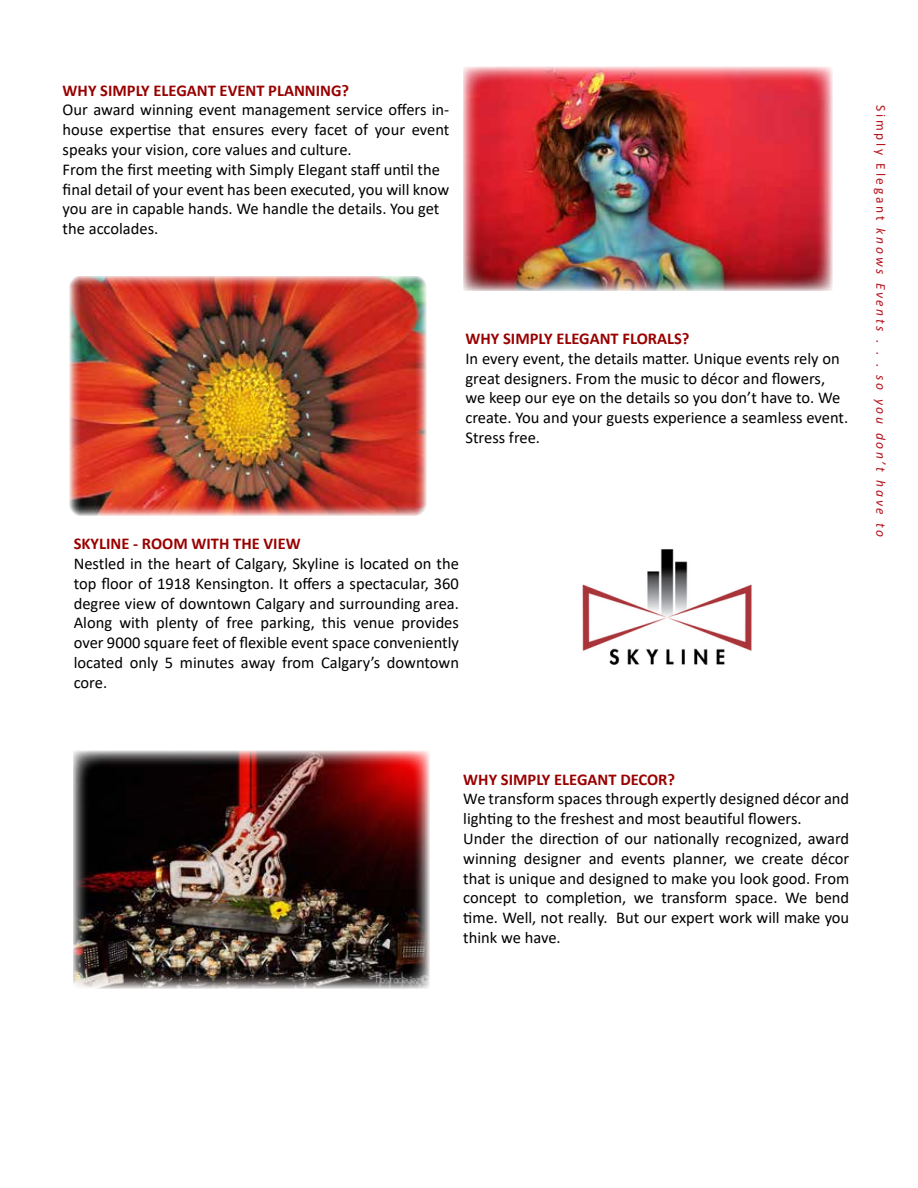
<style>
.page{position:relative;width:918px;height:1188px;background:#fff}
.page>*{position:absolute;margin:0;border:0;box-sizing:border-box;transform-origin:0 0}
.t1{font:16.5px/19.8px "Calibri";color:#000}
.t2{font:700 16.5px "Calibri";color:#900}
.t3{font:italic 13.5px "Calibri";letter-spacing:.195em;color:#b5121b}
.s1{font-style:normal}
</style>
<div class="page">
<img style="left:70px;top:276px;width:357px;height:240px">
<img style="left:73px;top:751px;width:357px;height:237px">
<img style="left:463px;top:67px;width:370px;height:224px">
<img style="left:582px;top:549px;width:170px;height:116px">
<p class="t2" style="left:63px;top:78px;width:288px">WHY SIMPLY ELEGANT EVENT PLANNING?</p>
<p class="t1" style="left:63px;top:100px;width:388px">Our award winning event management service offers in&shy;house expertise that ensures every facet of your event speaks your vision, core values and culture.<br>From the first meeting with Simply Elegant staff until the final detail of your event has been executed, you will know you are in capable hands. We handle the details. You get the accolades.</p>
<p class="t2" style="left:465px;top:327px;width:226px">WHY SIMPLY ELEGANT FLORALS?</p>
<p class="t1" style="left:465px;top:348px;width:384px">In every event, the details matter. Unique events rely on great designers. From the music to décor and flowers, we keep our eye on the details so you don’t have to. We create. You and your guests experience a seamless event.<br>Stress free.</p>
<p class="t2" style="left:74px;top:532px;width:228px">SKYLINE - ROOM WITH THE VIEW</p>
<p class="t1" style="left:74px;top:553px;width:387px;text-align:justify">Nestled in the heart of Calgary, Skyline is located on the top floor of 1918 Kensington. It offers a spectacular, 360 degree view of downtown Calgary and surrounding area.<br>Along with plenty of free parking, this venue provides over 9000 square feet of flexible event space conveniently located only 5 minutes away from Calgary’s downtown core.</p>
<p class="t3" style="left:890px;top:105px;width:434px;rotate:90deg"><span class="s1">Simply Elegant</span> knows Events . . . so you don’t have to</p>
<p class="t2" style="left:463px;top:767px;width:213px">WHY SIMPLY ELEGANT DECOR?</p>
<p class="t1" style="left:463px;top:789px;width:388px">We transform spaces through expertly designed décor and lighting to the freshest and most beautiful flowers.<br>Under the direction of our nationally recognized, award winning designer and events planner, we create décor that is unique and designed to make you look good. From concept to completion, we transform space. We bend time. Well, not really. But our expert work will make you think we have.</p>
</div>
